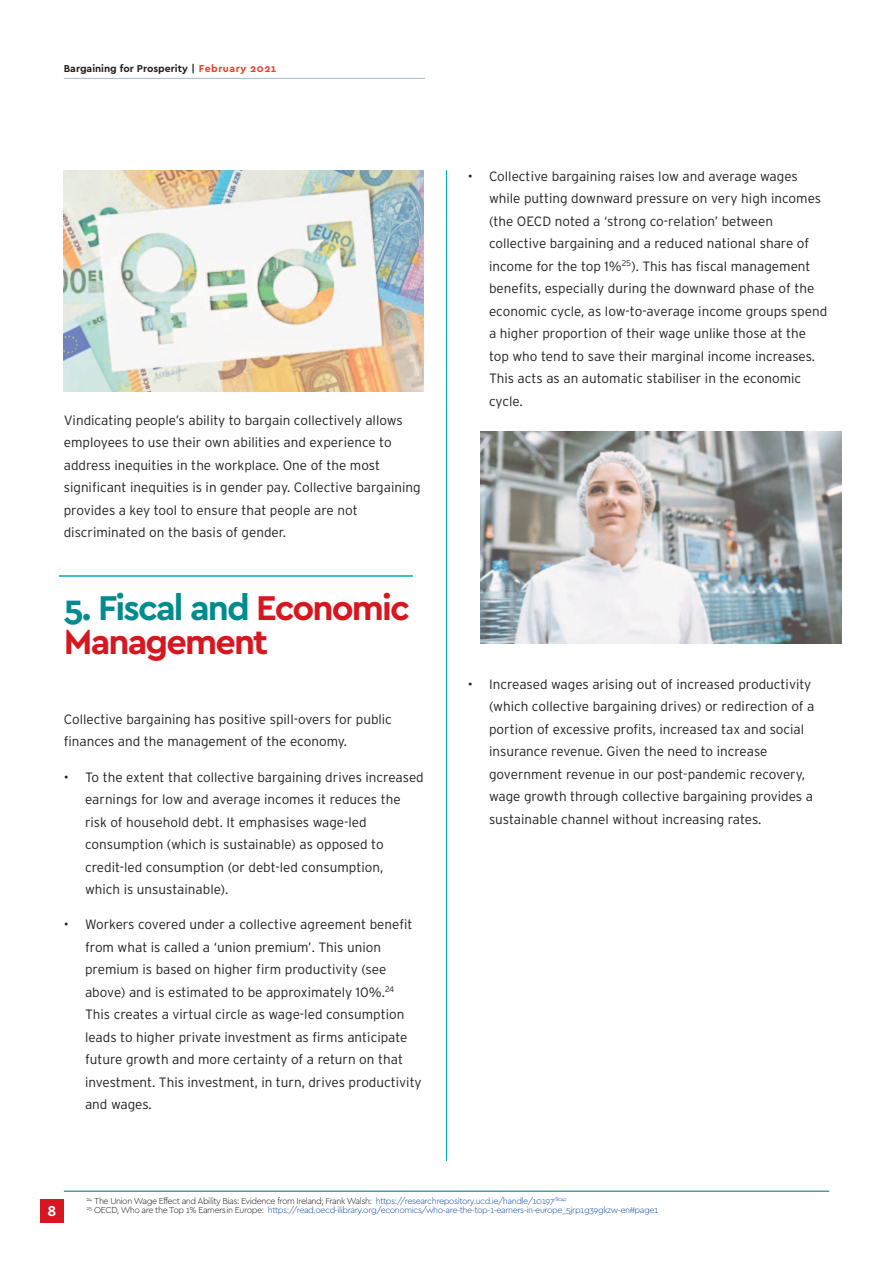
<style>
.page{position:relative;width:893px;height:1263px;background:#fff}
.page>*{position:absolute;margin:0;border:0;box-sizing:border-box;transform-origin:0 0}
.t1{font:700 36px/34.5px "Cera GR";letter-spacing:-.05em;color:#d7171f}
.t2{font:700 15px "Cera GR";color:#fff}
.t3{font:300 13.5px/22.5px "Interstate";color:#231f20}
.t4{font:700 10.5px "Cera GR";color:#231f20}
.t5{font:300 9px/9.3px "Cera GR";letter-spacing:-.05em;color:#1e51a3}
.s1{color:#ef3a2b}
.s2{color:#008c8f}
.s3{color:#231f20}
</style>
<div class="page">
<hr style="left:64px;top:78px;width:361px;height:1px;background:#a1bfcd">
<div style="left:40px;top:1199px;width:24px;height:24px;background:#d7171f"></div>
<hr style="left:64px;top:1191px;width:765px;height:1px;background:#006577">
<hr style="left:446px;top:170px;width:1px;height:991px;background:#00aab5">
<img style="left:480px;top:431px;width:362px;height:213px">
<img style="left:64px;top:170px;width:360px;height:221px">
<hr style="left:59px;top:575px;width:354px;height:2px;background:#00aab5">
<p class="t4" style="left:64px;top:64px;width:214px">Bargaining for Prosperity | <span class="s1">February 2021</span></p>
<p class="t3" style="left:64px;top:410px;width:358px">Vindicating people’s ability to bargain collectively allows employees to use their own abilities and experience to address inequities in the workplace. One of the most significant inequities is in gender pay. Collective bargaining provides a key tool to ensure that people are not discriminated on the basis of gender.</p>
<h1 class="t1" style="left:64px;top:592px;width:348px"><span class="s2">5. Fiscal and</span> Economic<br>Management</h1>
<p class="t3" style="left:64px;top:709px;width:330px">Collective bargaining has positive spill-overs for public finances and the management of the economy.</p>
<p class="t3" style="left:85px;top:767px;width:340px;text-indent:-21px">• To the extent that collective bargaining drives increased earnings for low and average incomes it reduces the risk of household debt. It emphasises wage-led consumption (which is sustainable) as opposed to credit-led consumption (or debt-led consumption,<br>which is unsustainable).</p>
<p class="t3" style="left:85px;top:914px;width:338px;text-indent:-21px">• Workers covered under a collective agreement benefit from what is called a ‘union premium’. This union premium is based on higher firm productivity (see above) and is estimated to be approximately 10%.<sup>24<br></sup>This creates a virtual circle as wage-led consumption leads to higher private investment as firms anticipate future growth and more certainty of a return on that investment. This investment, in turn, drives productivity and wages.</p>
<p class="t3" style="left:489px;top:166px;width:340px;text-indent:-21px">• Collective bargaining raises low and average wages while putting downward pressure on very high incomes (the OECD noted a ‘strong co-relation’ between collective bargaining and a reduced national share of income for the top 1%<sup>25</sup>). This has fiscal management benefits, especially during the downward phase of the economic cycle, as low-to-average income groups spend a higher proportion of their wage unlike those at the top who tend to save their marginal income increases.<br>This acts as an automatic stabiliser in the economic cycle.</p>
<p class="t3" style="left:489px;top:674px;width:327px;text-indent:-21px">• Increased wages arising out of increased productivity (which collective bargaining drives) or redirection of a portion of excessive profits, increased tax and social insurance revenue. Given the need to increase government revenue in our post-pandemic recovery, wage growth through collective bargaining provides a sustainable channel without increasing rates.</p>
<p class="t2" style="left:47px;top:1205px;width:10px">8</p>
<p class="t5" style="left:87px;top:1197px;width:573px"><sup>24</sup> <span class="s3">The Union Wage Effect and Ability Bias: Evidence from Ireland; Frank Walsh:</span> https://researchrepository.ucd.ie/handle/10197<sup>/8042<br></sup><sup>25</sup> <span class="s3">OECD, Who are the Top 1% Earnersin Europe:</span> https://read.oecd-ilibrary.org/economics/who-are-the-top-1-earners-in-europe_5jrp1g39gkzw-en#page1</p>
</div>
